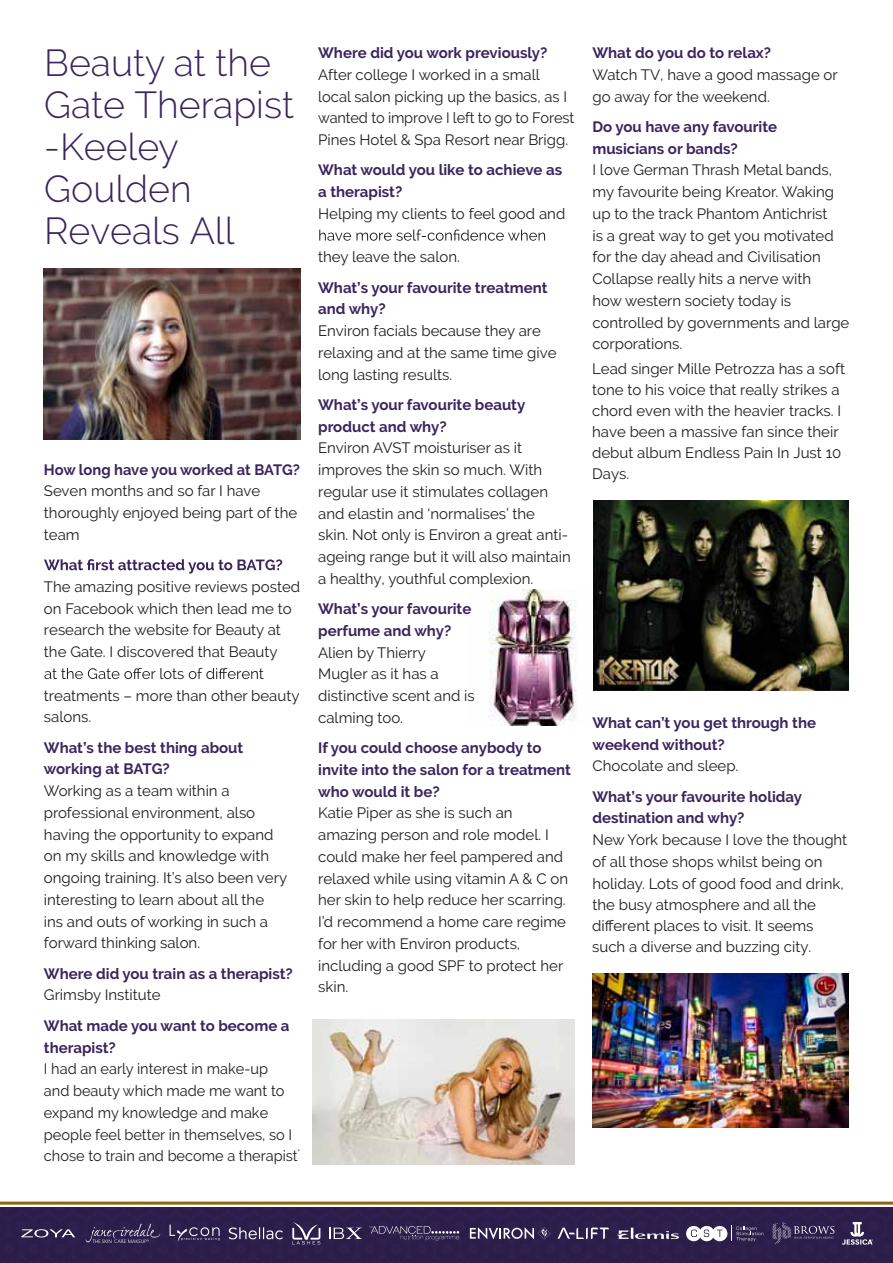
<style>
.page{position:relative;width:893px;height:1263px;background:#fff}
.page>*{position:absolute;margin:0;border:0;box-sizing:border-box;transform-origin:0 0}
.t1{font:300 37.5px/42px "Raleway";color:#3a255e}
.t2{font:15px/21.8px "Raleway";color:#1d1d1b}
.t3{font:700 15px/21.8px "Raleway";color:#3a255e}
</style>
<div class="page">
<img style="left:489px;top:589px;width:112px;height:136px">
<div style="left:0;top:1208px;width:893px;height:55px;background:#2b1e4a"></div>
<svg style="left:170px;top:1224px;width:50px;height:18px"></svg>
<svg style="left:558px;top:1227px;width:51px;height:12px"></svg>
<svg style="left:470px;top:1227px;width:80px;height:12px"></svg>
<svg style="left:617px;top:1227px;width:62px;height:12px"></svg>
<svg style="left:772px;top:1222px;width:62px;height:22px"></svg>
<svg style="left:292px;top:1222px;width:28px;height:22px"></svg>
<svg style="left:229px;top:1227px;width:54px;height:12px"></svg>
<svg style="left:842px;top:1222px;width:31px;height:22px"></svg>
<svg style="left:21px;top:1229px;width:54px;height:8px"></svg>
<svg style="left:329px;top:1228px;width:33px;height:11px"></svg>
<svg style="left:686px;top:1225px;width:77px;height:16px"></svg>
<svg style="left:86px;top:1223px;width:74px;height:20px"></svg>
<svg style="left:369px;top:1226px;width:91px;height:15px"></svg>
<svg style="left:44px;top:559px;width:238px;height:15px"></svg>
<svg style="left:44px;top:668px;width:220px;height:11px"></svg>
<svg style="left:319px;top:229px;width:226px;height:12px"></svg>
<hr style="left:0;top:1201px;width:893px;height:3px;background:#936214">
<img style="left:313px;top:1019px;width:261px;height:145px">
<img style="left:593px;top:501px;width:256px;height:189px">
<img style="left:43px;top:268px;width:257px;height:171px">
<img style="left:592px;top:973px;width:257px;height:154px">
<h1 class="t1" style="left:44px;top:42px;width:251px">Beauty at the<br>Gate Therapist -Keeley<br>Goulden<br>Reveals All</h1>
<p class="t3" style="left:44px;top:459px;width:258px">How long have you worked at BATG?</p>
<p class="t2" style="left:44px;top:480px;width:255px">Seven months and so far I have thoroughly enjoyed being part of the team</p>
<p class="t2" style="left:44px;top:576px;width:258px">The amazing positive reviews posted on Facebook which then lead me to research the website for Beauty at the Gate. I discovered that Beauty</p>
<p class="t2" style="left:44px;top:684px;width:257px">treatments – more than other beauty salons.</p>
<p class="t3" style="left:44px;top:737px;width:201px">What’s the best thing about working at BATG?</p>
<p class="t2" style="left:44px;top:780px;width:245px">Working as a team within a professional environment, also having the opportunity to expand on my skills and knowledge with ongoing training. It’s also been very interesting to learn about all the<br>ins and outs of working in such a forward thinking salon.</p>
<p class="t3" style="left:44px;top:963px;width:250px">Where did you train as a therapist?</p>
<p class="t2" style="left:44px;top:984px;width:118px">Grimsby Institute</p>
<p class="t3" style="left:44px;top:1015px;width:247px">What made you want to become a therapist?</p>
<p class="t2" style="left:44px;top:1058px;width:255px">I had an early interest in make-up<br>and beauty which made me want to expand my knowledge and make people feel better in themselves, so I chose to train and become a therapist</p>
<p class="t2" style="left:297px;top:1134px;width:4px">.</p>
<p class="t3" style="left:318px;top:42px;width:231px">Where did you work previously?</p>
<p class="t2" style="left:318px;top:64px;width:258px">After college I worked in a small local salon picking up the basics, as I wanted to improve I left to go to Forest Pines Hotel &amp; Spa Resort near Brigg.</p>
<p class="t3" style="left:318px;top:159px;width:246px">What would you like to achieve as a therapist?</p>
<p class="t2" style="left:318px;top:203px;width:249px">Helping my clients to feel good and</p>
<p class="t2" style="left:318px;top:246px;width:143px">they leave the salon.</p>
<p class="t3" style="left:318px;top:276px;width:231px">What’s your favourite treatment and why?</p>
<p class="t2" style="left:318px;top:320px;width:240px">Environ facials because they are relaxing and at the same time give long lasting results.</p>
<p class="t3" style="left:318px;top:394px;width:209px">What’s your favourite beauty product and why?</p>
<p class="t2" style="left:318px;top:437px;width:254px">Environ AVST moisturiser as it improves the skin so much. With regular use it stimulates collagen and elastin and ‘normalises’ the<br>skin. Not only is Environ a great anti&shy;ageing range but it will also maintain a healthy, youthful complexion.</p>
<p class="t3" style="left:318px;top:598px;width:155px">What’s your favourite perfume and why?</p>
<p class="t2" style="left:318px;top:641px;width:158px">Alien by Thierry<br>Mugler as it has a distinctive scent and is calming too.</p>
<p class="t3" style="left:318px;top:737px;width:254px">If you could choose anybody to invite into the salon for a treatment who would it be?</p>
<p class="t2" style="left:318px;top:802px;width:252px">Katie Piper as she is such an amazing person and role model. I could make her feel pampered and relaxed while using vitamin A &amp; C on her skin to help reduce her scarring.<br>I’d recommend a home care regime for her with Environ products, including a good SPF to protect her skin.</p>
<p class="t3" style="left:592px;top:42px;width:180px">What do you do to relax?</p>
<p class="t2" style="left:592px;top:64px;width:247px">Watch TV, have a good massage or go away for the weekend.</p>
<p class="t3" style="left:592px;top:116px;width:186px">Do you have any favourite musicians or bands?</p>
<p class="t2" style="left:592px;top:159px;width:258px">I love German Thrash Metal bands, my favourite being Kreator. Waking up to the track Phantom Antichrist<br>is a great way to get you motivated for the day ahead and Civilisation<br>Collapse really hits a nerve with<br>how western society today is controlled by governments and large corporations.</p>
<p class="t2" style="left:592px;top:359px;width:254px;line-height:21px">Lead singer Mille Petrozza has a soft tone to his voice that really strikes a chord even with the heavier tracks. I have been a massive fan since their debut album Endless Pain In Just 10<br>Days.</p>
<p class="t3" style="left:592px;top:712px;width:225px">What can’t you get through the weekend without?</p>
<p class="t2" style="left:592px;top:755px;width:148px">Chocolate and sleep.</p>
<p class="t3" style="left:592px;top:785px;width:211px">What’s your favourite holiday destination and why?</p>
<p class="t2" style="left:592px;top:829px;width:256px">New York because I love the thought of all those shops whilst being on holiday. Lots of good food and drink, the busy atmosphere and all the</p>
<p class="t2" style="left:592px;top:915px;width:223px;line-height:21px">different places to visit. It seems such a diverse and buzzing city.</p>
</div>
